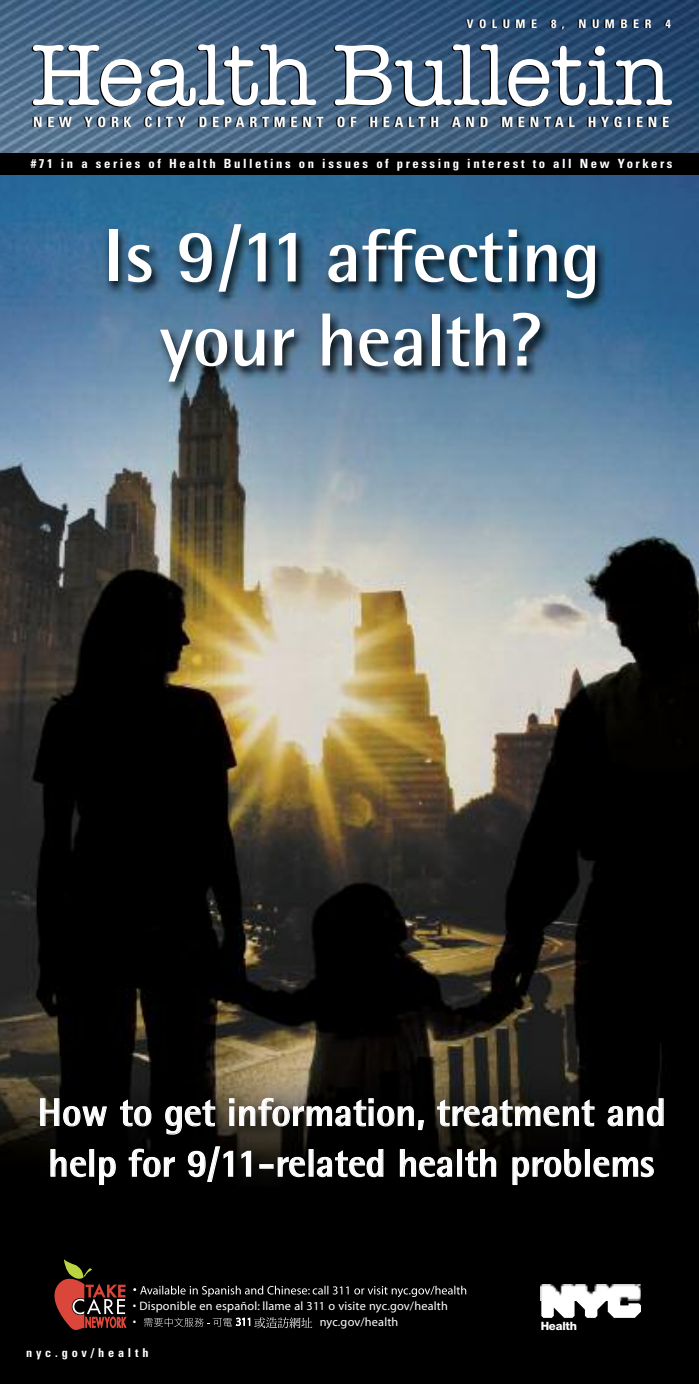
<style>
.page{position:relative;width:699px;height:1384px;background:#fff}
.page>*{position:absolute;margin:0;border:0;box-sizing:border-box;transform-origin:0 0}
.t1{font:500 86.62px "American Typewriter";color:#fff}
.t2{font:700 75.25px/84px "Rotis Semi Sans";letter-spacing:-.01em;color:#fff;text-align:center}
.t3{font:700 38.5px/50.8px "Rotis Semi Sans";color:#fff}
.t4{font:700 condensed 14.17px "Univers";letter-spacing:.34em;color:#fff}
.t5{font:700 condensed 12.78px "Univers";letter-spacing:.2em;color:#fff}
.t6{font:12.25px/15.8px "Myriad";letter-spacing:.015em;color:#fff}
.t7{font:700 condensed 12.25px "Univers";letter-spacing:.31em;color:#fff}
.t8{font:700 condensed 11.9px "Univers";letter-spacing:.465em;color:#fff}
.t9{font:800 11.38px "Helvetica Neue";letter-spacing:-.02em;color:#fff}
</style>
<div class="page">
<img style="left:0;top:175px;width:698px;height:1208px">
<img style="left:0;top:0;width:698px;height:154px">
<div style="left:0;top:154px;width:698px;height:21px;background:#000"></div>
<svg style="left:541px;top:1300px;width:99px;height:17px"></svg>
<img style="left:0;top:211px;width:698px;height:231px">
<img style="left:0;top:1087px;width:698px;height:213px">
<img style="left:140px;top:1285px;width:79px;height:11px">
<img style="left:540px;top:1284px;width:100px;height:16px">
<svg style="left:144px;top:1317px;width:168px;height:11px;background:#353535"></svg>
<svg style="left:54px;top:1259px;width:72px;height:70px;background:#572b20"></svg>
<p class="t8" style="left:466px;top:19px;width:205px">VOLUME 8, NUMBER 4</p>
<h1 class="t1" style="left:31px;top:46px;width:641px">Health Bulletin</h1>
<p class="t4" style="left:33px;top:116px;width:154px">NEW YORK CITY</p>
<p class="t4" style="left:199px;top:116px;width:126px">DEPA RTMENT</p>
<p class="t4" style="left:336px;top:116px;width:104px">OF HEALTH</p>
<p class="t4" style="left:452px;top:116px;width:124px">A N D MENTA L</p>
<p class="t4" style="left:587px;top:116px;width:83px">HYGIENE</p>
<p class="t5" style="left:31px;top:159px;width:643px">#71 in a series of Health Bulletins on issues of pressing interest to all New Yorkers</p>
<h2 class="t2" style="left:103px;top:221px;width:499px">Is 9/11 affecting your health?</h2>
<h3 class="t3" style="left:38px;top:1090px;width:629px">How to get information, treatment and help for 9/11-related health problems</h3>
<p class="t6" style="left:133px;top:1299px;width:316px">• Disponible en español: llame al 311 o visite nyc.gov/health •</p>
<p class="t6" style="left:319px;top:1314px;width:80px">nyc.gov/health</p>
<p class="t9" style="left:540px;top:1322px;width:38px">Health</p>
<p class="t7" style="left:26px;top:1347px;width:124px">nyc.gov/health</p>
</div>
